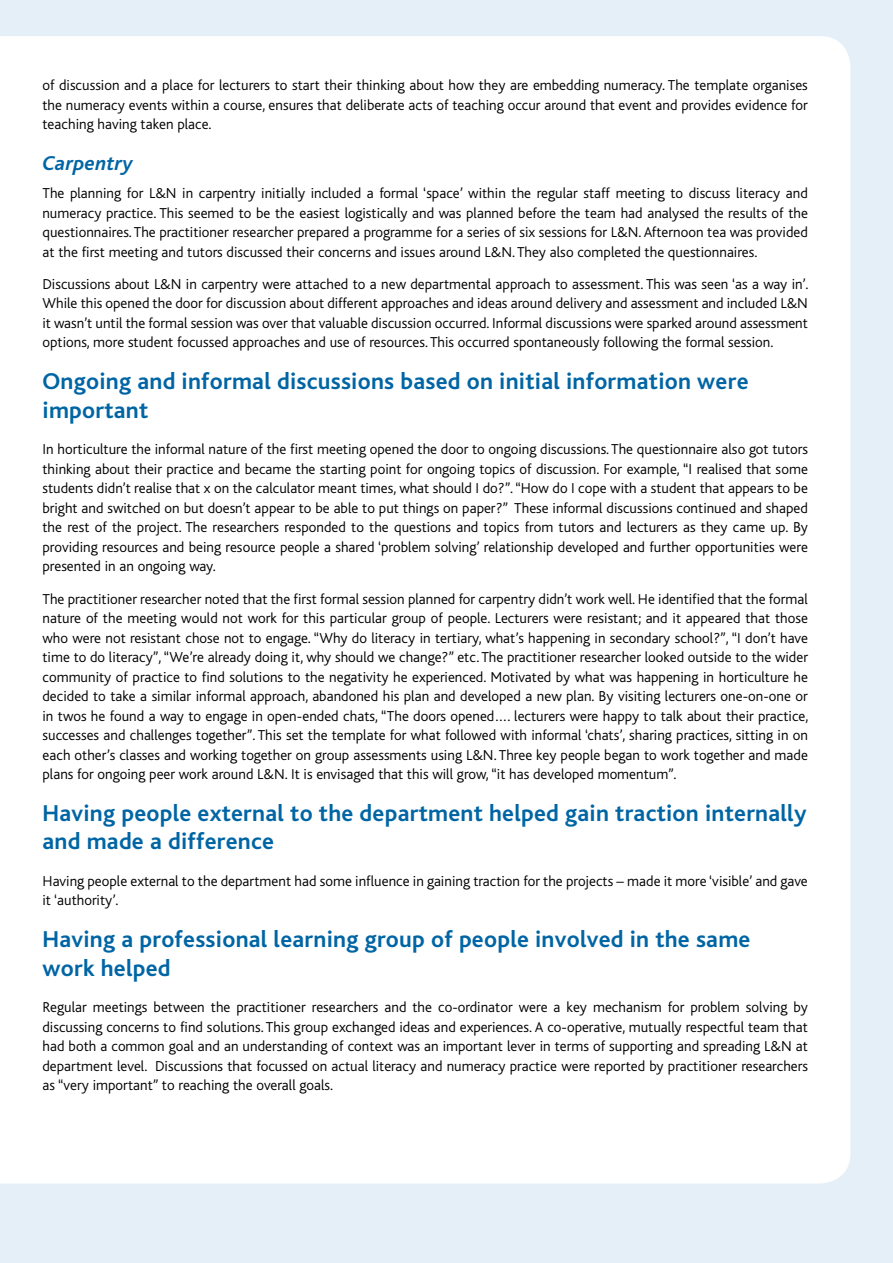
<style>
.page{position:relative;width:893px;height:1263px;background:#e4eff8}
.page>*{position:absolute;margin:0;border:0;box-sizing:border-box;transform-origin:0 0}
.t1{font:700 24px/28.8px "Bliss";letter-spacing:.01em;color:#0065a4}
.t2{font:italic 700 21px "Bliss";letter-spacing:.01em;color:#0065a4}
.t3{font:300 15px/19.5px "Bliss CE";color:#000;text-align:justify}
</style>
<div class="page">
<div style="left:0;top:36px;width:850px;height:1147px;background:#fff"></div>
<p class="t3" style="left:43px;top:76px;width:767px">of discussion and a place for lecturers to start their thinking about how they are embedding numeracy. The template organises the numeracy events within a course, ensures that deliberate acts of teaching occur around that event and provides evidence for teaching having taken place.</p>
<h2 class="t2" style="left:43px;top:152px;width:92px">Carpentry</h2>
<p class="t3" style="left:43px;top:184px;width:767px">The planning for L&amp;N in carpentry initially included a formal ‘space’ within the regular staff meeting to discuss literacy and numeracy practice. This seemed to be the easiest logistically and was planned before the team had analysed the results of the questionnaires. The practitioner researcher prepared a programme for a series of six sessions for L&amp;N. Afternoon tea was provided at the first meeting and tutors discussed their concerns and issues around L&amp;N. They also completed the questionnaires.</p>
<p class="t3" style="left:43px;top:274px;width:767px">Discussions about L&amp;N in carpentry were attached to a new departmental approach to assessment. This was seen ‘as a way in’.<br>While this opened the door for discussion about different approaches and ideas around delivery and assessment and included L&amp;N it wasn’t until the formal session was over that valuable discussion occurred. Informal discussions were sparked around assessment options, more student focussed approaches and use of resources. This occurred spontaneously following the formal session.</p>
<h1 class="t1" style="left:43px;top:367px;width:707px">Ongoing and informal discussions based on initial information were important</h1>
<p class="t3" style="left:43px;top:440px;width:767px">In horticulture the informal nature of the first meeting opened the door to ongoing discussions. The questionnaire also got tutors thinking about their practice and became the starting point for ongoing topics of discussion. For example, “I realised that some students didn’t realise that x on the calculator meant times, what should I do?”. “How do I cope with a student that appears to be bright and switched on but doesn’t appear to be able to put things on paper?” These informal discussions continued and shaped the rest of the project. The researchers responded to the questions and topics from tutors and lecturers as they came up. By providing resources and being resource people a shared ‘problem solving’ relationship developed and further opportunities were presented in an ongoing way.</p>
<p class="t3" style="left:43px;top:589px;width:767px">The practitioner researcher noted that the first formal session planned for carpentry didn’t work well. He identified that the formal nature of the meeting would not work for this particular group of people. Lecturers were resistant; and it appeared that those who were not resistant chose not to engage. “Why do literacy in tertiary, what’s happening in secondary school?”, “I don’t have time to do literacy”, “We’re already doing it, why should we change?” etc. The practitioner researcher looked outside to the wider community of practice to find solutions to the negativity he experienced. Motivated by what was happening in horticulture he decided to take a similar informal approach, abandoned his plan and developed a new plan. By visiting lecturers one-on-one or in twos he found a way to engage in open-ended chats, “The doors opened…. lecturers were happy to talk about their practice, successes and challenges together”. This set the template for what followed with informal ‘chats’, sharing practices, sitting in on each other’s classes and working together on group assessments using L&amp;N. Three key people began to work together and made plans for ongoing peer work around L&amp;N. It is envisaged that this will grow, “it has developed momentum”.</p>
<h1 class="t1" style="left:43px;top:799px;width:766px">Having people external to the department helped gain traction internally and made a difference</h1>
<p class="t3" style="left:43px;top:871px;width:767px">Having people external to the department had some influence in gaining traction for the projects – made it more ‘visible’ and gave it ‘authority’.</p>
<h1 class="t1" style="left:43px;top:925px;width:709px">Having a professional learning group of people involved in the same work helped</h1>
<p class="t3" style="left:43px;top:998px;width:767px">Regular meetings between the practitioner researchers and the co-ordinator were a key mechanism for problem solving by discussing concerns to find solutions. This group exchanged ideas and experiences. A co-operative, mutually respectful team that had both a common goal and an understanding of context was an important lever in terms of supporting and spreading L&amp;N at department level. Discussions that focussed on actual literacy and numeracy practice were reported by practitioner researchers as “very important” to reaching the overall goals.</p>
</div>
